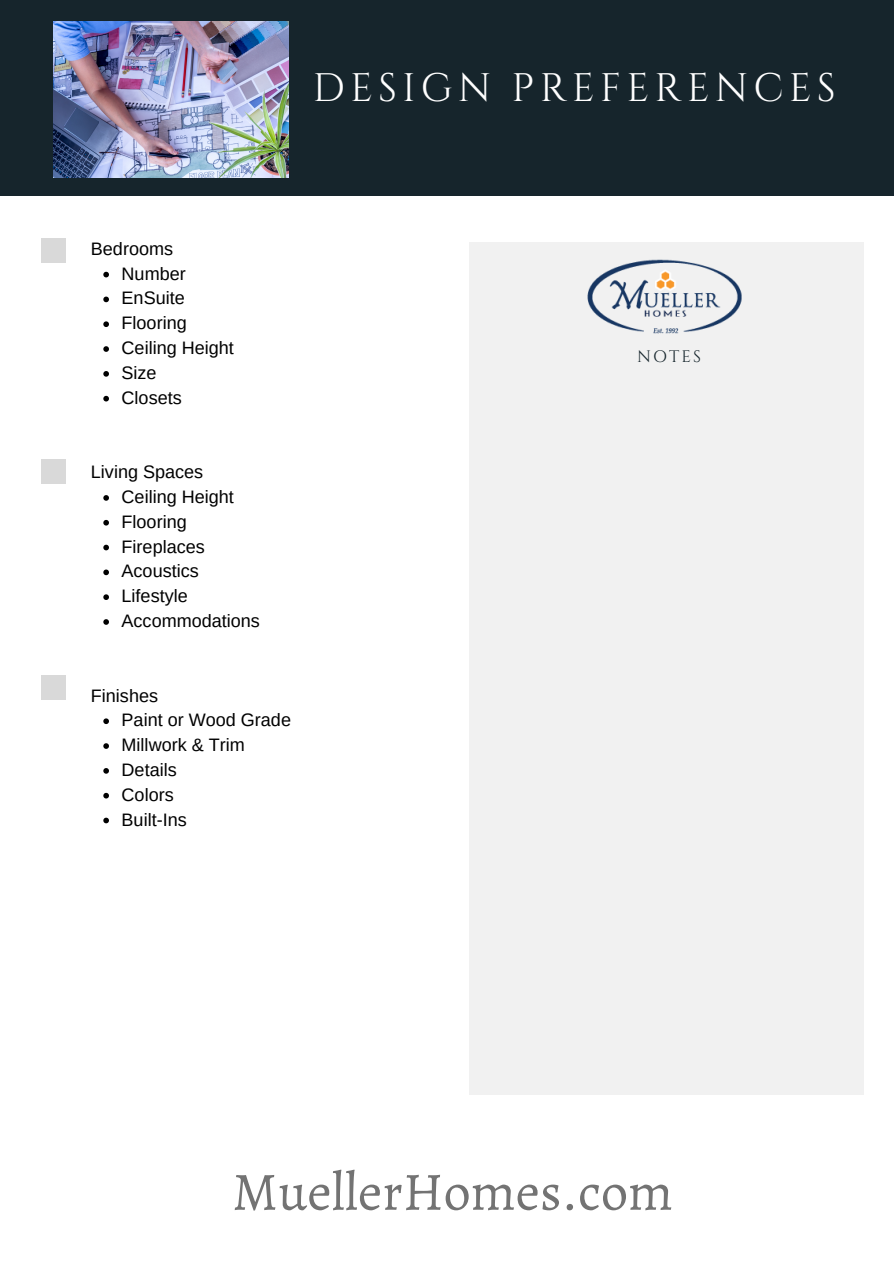
<style>
.page{position:relative;width:894px;height:1264px;background:#fff}
.page>*{position:absolute;margin:0;border:0;box-sizing:border-box;transform-origin:0 0}
.t1{font:54px "Alegreya";color:#737373}
.t2{font:39.75px "Cinzel";letter-spacing:.13em;color:#fff}
.t3{font:18px/24.8px "Arimo";color:#000}
.t4{font:16.5px "Cinzel";letter-spacing:.13em;color:#16252c}
</style>
<div class="page">
<div style="left:0;top:0;width:893px;height:196px;background:#16252c"></div>
<div style="left:469px;top:242px;width:394px;height:852px;background:#f1f1f1"></div>
<img style="left:587px;top:259px;width:155px;height:75px">
<div style="left:42px;top:239px;width:24px;height:24px;background:#d9d9d9"></div>
<div style="left:42px;top:459px;width:24px;height:24px;background:#d9d9d9"></div>
<div style="left:42px;top:675px;width:24px;height:24px;background:#d9d9d9"></div>
<svg style="left:103px;top:272px;width:6px;height:5px"></svg>
<svg style="left:103px;top:296px;width:6px;height:6px"></svg>
<svg style="left:103px;top:321px;width:6px;height:6px"></svg>
<svg style="left:103px;top:346px;width:6px;height:6px"></svg>
<svg style="left:103px;top:371px;width:6px;height:5px"></svg>
<svg style="left:103px;top:396px;width:6px;height:5px"></svg>
<svg style="left:103px;top:495px;width:6px;height:5px"></svg>
<svg style="left:103px;top:520px;width:6px;height:5px"></svg>
<svg style="left:103px;top:544px;width:6px;height:6px"></svg>
<svg style="left:103px;top:569px;width:6px;height:6px"></svg>
<svg style="left:103px;top:594px;width:6px;height:6px"></svg>
<svg style="left:103px;top:619px;width:6px;height:6px"></svg>
<svg style="left:103px;top:718px;width:6px;height:6px"></svg>
<svg style="left:103px;top:743px;width:6px;height:6px"></svg>
<svg style="left:103px;top:768px;width:6px;height:5px"></svg>
<svg style="left:103px;top:792px;width:6px;height:6px"></svg>
<svg style="left:103px;top:817px;width:6px;height:6px"></svg>
<img style="left:54px;top:21px;width:234px;height:157px">
<h2 class="t2" style="left:313px;top:62px;width:524px">DESIGN PREFERENCES</h2>
<p class="t3" style="left:91px;top:236px;width:84px">Bedrooms</p>
<p class="t3" style="left:122px;top:261px;width:114px">Number<br>EnSuite<br>Flooring<br>Ceiling Height<br>Size<br>Closets</p>
<p class="t3" style="left:91px;top:459px;width:114px">Living Spaces</p>
<p class="t3" style="left:122px;top:484px;width:140px">Ceiling Height<br>Flooring<br>Fireplaces<br>Acoustics<br>Lifestyle<br>Accommodations</p>
<p class="t3" style="left:91px;top:683px;width:69px">Finishes</p>
<p class="t3" style="left:122px;top:707px;width:171px">Paint or Wood Grade<br>Millwork &amp; Trim<br>Details<br>Colors<br>Built-Ins</p>
<p class="t4" style="left:637px;top:346px;width:66px">NOTES</p>
<h1 class="t1" style="left:232px;top:1154px;width:442px">MuellerHomes.com</h1>
</div>
